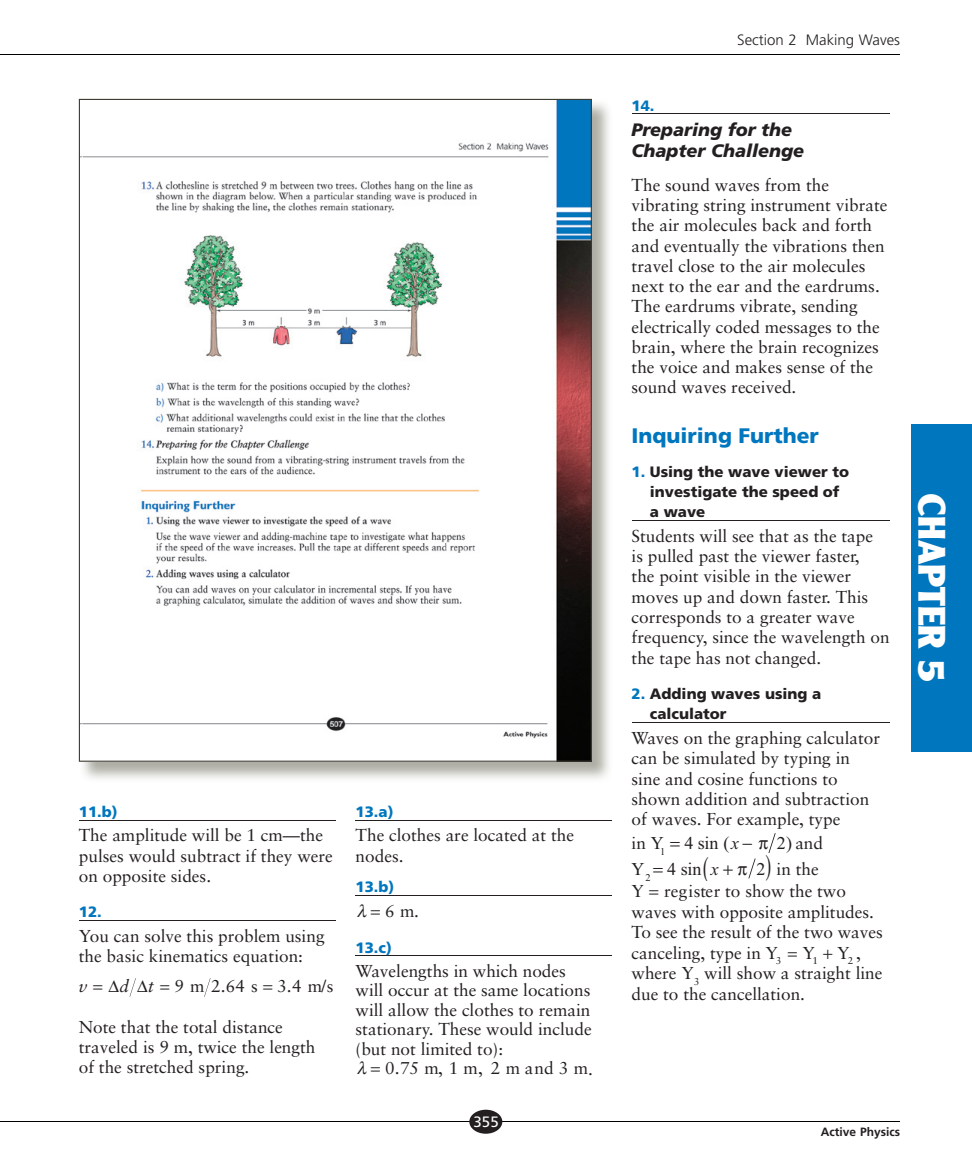
<style>
.page{position:relative;width:972px;height:1175px;background:#fff}
.page>*{position:absolute;margin:0;border:0;box-sizing:border-box;transform-origin:0 0}
.t1{font:900 37.5px "Clearface Gothic LH";color:#fff}
.t2{font:900 21px "Frutiger";color:#0076be}
.t3{font:italic 900 18px/21px "Frutiger";color:#231f20}
.t4{font:18px "Times New Roman";letter-spacing:-.01em;color:#231f20}
.t5{font:italic 18px "Times New Roman";color:#231f20}
.t6{font:17.25px/20.2px "Sabon";color:#231f20}
.t7{font:17.25px "Sabon";letter-spacing:.18em;color:#231f20}
.t8{font:italic 17.25px "Sabon";color:#231f20}
.t9{font:900 15px/20.2px "Frutiger";color:#231f20}
.t10{font:900 15px "Frutiger";color:#0076be}
.t11{font:300 15px "Frutiger";color:#231f20}
.t12{font:15px "Frutiger";color:#fff}
.t13{font:700 12px "Frutiger";color:#231f20}
.t14{font:10.35px "Times New Roman";color:#231f20}
.t15{font:10.05px "Sabon";color:#231f20}
.s1{font-style:italic}
.s2{color:#0076be}
.s3{font-family:"Sabon";font-size:17.25px}
.s4{font-family:"Times New Roman";font-size:18px}
</style>
<div class="page">
<hr style="left:0;top:1120px;width:900px;height:1px;background:#000">
<hr style="left:0;top:54px;width:900px;height:1px;background:#000">
<div style="left:469px;top:1109px;width:33px;height:24px;background:#231f20;border-radius:50%"></div>
<div style="left:911px;top:424px;width:61px;height:327px;background:#0076be"></div>
<img style="left:79px;top:103px;width:530px;height:676px">
<svg style="left:79px;top:99px;width:513px;height:662px"></svg>
<hr style="left:79px;top:819px;width:256px;height:1px;background:#231f20">
<hr style="left:79px;top:920px;width:256px;height:1px;background:#231f20">
<svg style="left:130px;top:978px;width:6px;height:18px"></svg>
<svg style="left:204px;top:978px;width:7px;height:18px"></svg>
<hr style="left:356px;top:819px;width:256px;height:1px;background:#231f20">
<hr style="left:356px;top:895px;width:256px;height:1px;background:#231f20">
<hr style="left:356px;top:955px;width:256px;height:1px;background:#231f20">
<hr style="left:632px;top:114px;width:258px;height:1px;background:#231f20">
<hr style="left:632px;top:520px;width:258px;height:1px;background:#231f20">
<hr style="left:632px;top:722px;width:258px;height:1px;background:#231f20">
<svg style="left:748px;top:833px;width:28px;height:46px"></svg>
<p class="t10" style="left:79px;top:802px;width:40px">11.b)</p>
<p class="t6" style="left:79px;top:825px;width:256px">The amplitude will be 1 cm—the pulses would subtract if they were on opposite sides.</p>
<p class="t10" style="left:79px;top:903px;width:24px">12.</p>
<p class="t6" style="left:79px;top:925px;width:247px">You can solve this problem using the basic kinematics equation:</p>
<p class="t8" style="left:79px;top:976px;width:10px">v</p>
<p class="t8" style="left:119px;top:976px;width:11px">d</p>
<p class="t6" style="left:277px;top:976px;width:58px">34 m/s</p>
<p class="t6" style="left:79px;top:1016px;width:238px">Note that the total distance traveled is 9 m, twice the length of the stretched spring.</p>
<p class="t6" style="left:108px;top:976px;width:151px">∆ ∆<span class="s1">t</span> 9 m 2.64 s</p>
<p class="t6" style="left:287px;top:976px;width:6px">.</p>
<p class="t10" style="left:356px;top:802px;width:39px">13.a)</p>
<p class="t6" style="left:356px;top:825px;width:220px">The clothes are located at the nodes.</p>
<p class="t10" style="left:356px;top:878px;width:40px">13.b)</p>
<p class="t6" style="left:385px;top:900px;width:35px">6 m.</p>
<p class="t10" style="left:356px;top:938px;width:38px">13.c)</p>
<p class="t6" style="left:356px;top:960px;width:238px;line-height:19.5px">Wavelengths in which nodes will occur at the same locations will allow the clothes to remain stationary. These would include (but not limited to):</p>
<p class="t7" style="left:385px;top:1058px;width:209px">0.75 m, 1m, 2m and3 m.</p>
<p class="t12" style="left:474px;top:1112px;width:27px">355</p>
<p class="t11" style="left:737px;top:31px;width:164px">Section 2 Making Waves</p>
<p class="t10" style="left:632px;top:96px;width:24px">14.</p>
<p class="t3" style="left:632px;top:119px;width:174px">Preparing for the<br>Chapter Challenge</p>
<p class="t6" style="left:632px;top:174px;width:257px">The sound waves from the vibrating string instrument vibrate the air molecules back and forth and eventually the vibrations then travel close to the air molecules next to the ear and the eardrums.<br>The eardrums vibrate, sending electrically coded messages to the brain, where the brain recognizes the voice and makes sense of the sound waves received.</p>
<p class="t2" style="left:632px;top:423px;width:189px">Inquiring Further</p>
<p class="t9" style="left:650px;top:461px;width:201px;text-indent:-18px"><span class="s2">1.</span> Using the wave viewer to investigate the speed of a wave</p>
<p class="t6" style="left:632px;top:525px;width:260px">Students will see that as the tape<br>is pulled past the viewer faster,<br>the point visible in the viewer moves up and down faster. This corresponds to a greater wave frequency, since the wavelength on the tape has not changed.</p>
<p class="t9" style="left:650px;top:683px;width:173px;text-indent:-18px"><span class="s2">2.</span> Adding waves using a calculator</p>
<p class="t6" style="left:632px;top:727px;width:250px">Waves on the graphing calculator can be simulated by typing in sine and cosine functions to shown addition and subtraction of waves. For example, type</p>
<p class="t4" style="left:632px;top:833px;width:122px"><span class="s3">in</span> Y 4 sin (<span class="s1">x</span> −</p>
<p class="t6" style="left:777px;top:833px;width:48px"><span class="s4">2</span> and</p>
<p class="t14" style="left:660px;top:845px;width:7px">1</p>
<p class="t4" style="left:786px;top:833px;width:7px">)</p>
<p class="t6" style="left:632px;top:857px;width:216px;line-height:22.5px;text-indent:125px"><span class="s4">2</span> in the<br>Y register to show the two</p>
<p class="t6" style="left:632px;top:901px;width:253px">waves with opposite amplitudes.<br>To see the result of the two waves canceling, type in Y</p>
<p class="t4" style="left:632px;top:858px;width:14px">Y</p>
<p class="t4" style="left:667px;top:858px;width:36px">4 sin</p>
<p class="t14" style="left:646px;top:871px;width:7px">2</p>
<p class="t5" style="left:711px;top:858px;width:9px">x</p>
<p class="t15" style="left:776px;top:954px;width:7px">3</p>
<p class="t15" style="left:813px;top:954px;width:50px">1 <sup>Y</sup>2<sup>,</sup></p>
<p class="t6" style="left:632px;top:962px;width:252px">where Y<sub>3</sub> will show a straight line due to the cancellation.</p>
<p class="t6" style="left:803px;top:942px;width:14px">Y</p>
<h1 class="t1" style="left:955px;top:493px;width:190px;rotate:90deg">CHaPter 5</h1>
<p class="t13" style="left:821px;top:1124px;width:81px">Active Physics</p>
</div>
